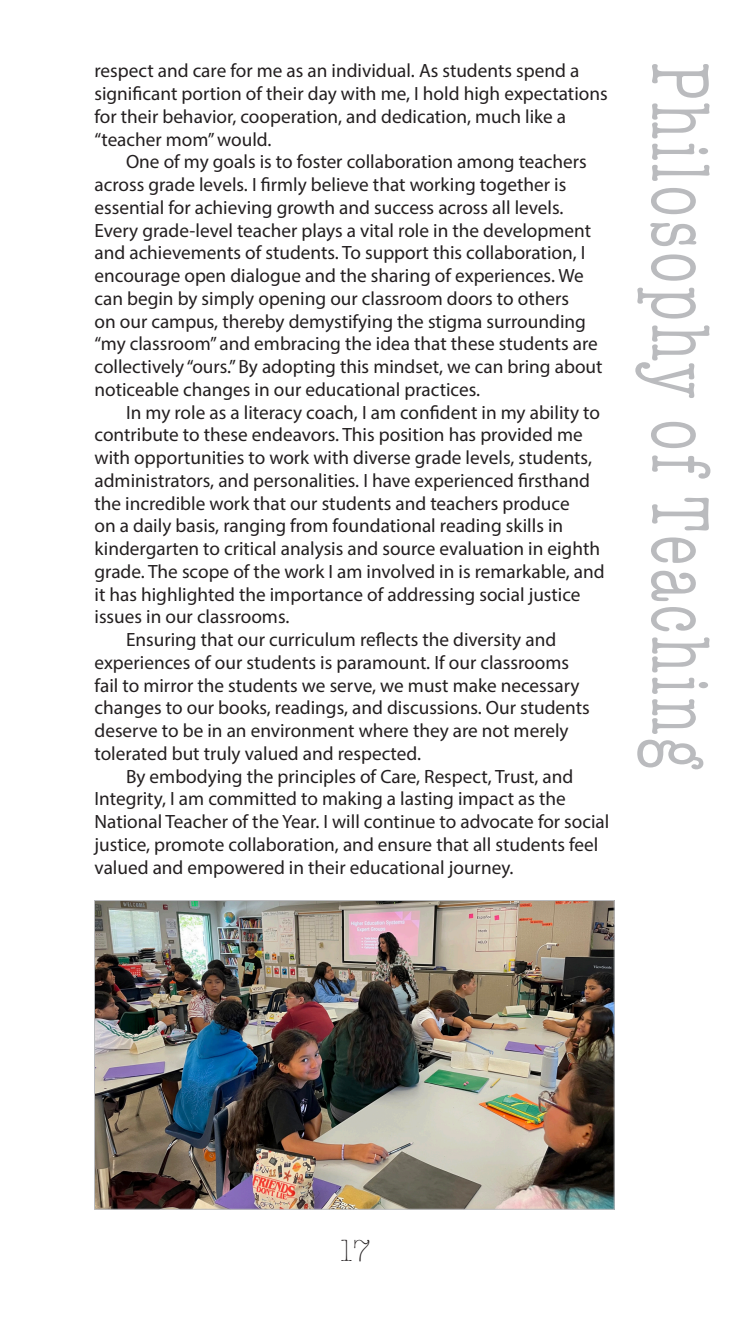
<style>
.page{position:relative;width:756px;height:1323px;background:#fff}
.page>*{position:absolute;margin:0;border:0;box-sizing:border-box;transform-origin:0 0}
.t1{font:84px "American Typewriter";letter-spacing:.075em;color:#babbbe;scale:.67 1}
.t2{font:300 31.5px "American Typewriter";color:#231f20}
.Indent_Paragraph{font:19.25px/22.8px "Myriad Pro";color:#231f20}
</style>
<div class="page">
<img style="left:96px;top:902px;width:517px;height:306px">
<div style="left:94px;top:900px;width:521px;height:310px;border:1px solid #babbbe"></div>
<p class="Indent_Paragraph" style="left:94px;top:59px;width:486px">respect and care for me as an individual. As students spend a</p>
<h1 class="t1" style="left:745px;top:63px;width:1056px;rotate:90deg">Philosophy of Teaching</h1>
<p class="Indent_Paragraph" style="left:94px;top:82px;width:515px">significant portion of their day with me, I hold high expectations for their behavior, cooperation, and dedication, much like a “teacher mom” would.</p>
<p class="Indent_Paragraph" style="left:94px;top:150px;width:510px;text-indent:32px">One of my goals is to foster collaboration among teachers across grade levels. I firmly believe that working together is essential for achieving growth and success across all levels.<br>Every grade-level teacher plays a vital role in the development and achievements of students. To support this collaboration, I encourage open dialogue and the sharing of experiences. We can begin by simply opening our classroom doors to others<br>on our campus, thereby demystifying the stigma surrounding “my classroom” and embracing the idea that these students are collectively “ours.” By adopting this mindset, we can bring about noticeable changes in our educational practices.</p>
<p class="Indent_Paragraph" style="left:94px;top:401px;width:512px;text-indent:32px">In my role as a literacy coach, I am confident in my ability to contribute to these endeavors. This position has provided me with opportunities to work with diverse grade levels, students, administrators, and personalities. I have experienced firsthand the incredible work that our students and teachers produce<br>on a daily basis, ranging from foundational reading skills in kindergarten to critical analysis and source evaluation in eighth grade. The scope of the work I am involved in is remarkable, and it has highlighted the importance of addressing social justice issues in our classrooms.</p>
<p class="Indent_Paragraph" style="left:94px;top:628px;width:497px;text-indent:32px">Ensuring that our curriculum reflects the diversity and experiences of our students is paramount. If our classrooms fail to mirror the students we serve, we must make necessary changes to our books, readings, and discussions. Our students deserve to be in an environment where they are not merely tolerated but truly valued and respected.</p>
<p class="Indent_Paragraph" style="left:94px;top:765px;width:516px;text-indent:32px">By embodying the principles of Care, Respect, Trust, and Integrity, I am committed to making a lasting impact as the National Teacher of the Year. I will continue to advocate for social justice, promote collaboration, and ensure that all students feel valued and empowered in their educational journey.</p>
<h2 class="t2" style="left:337px;top:1228px;width:36px">17</h2>
</div>
